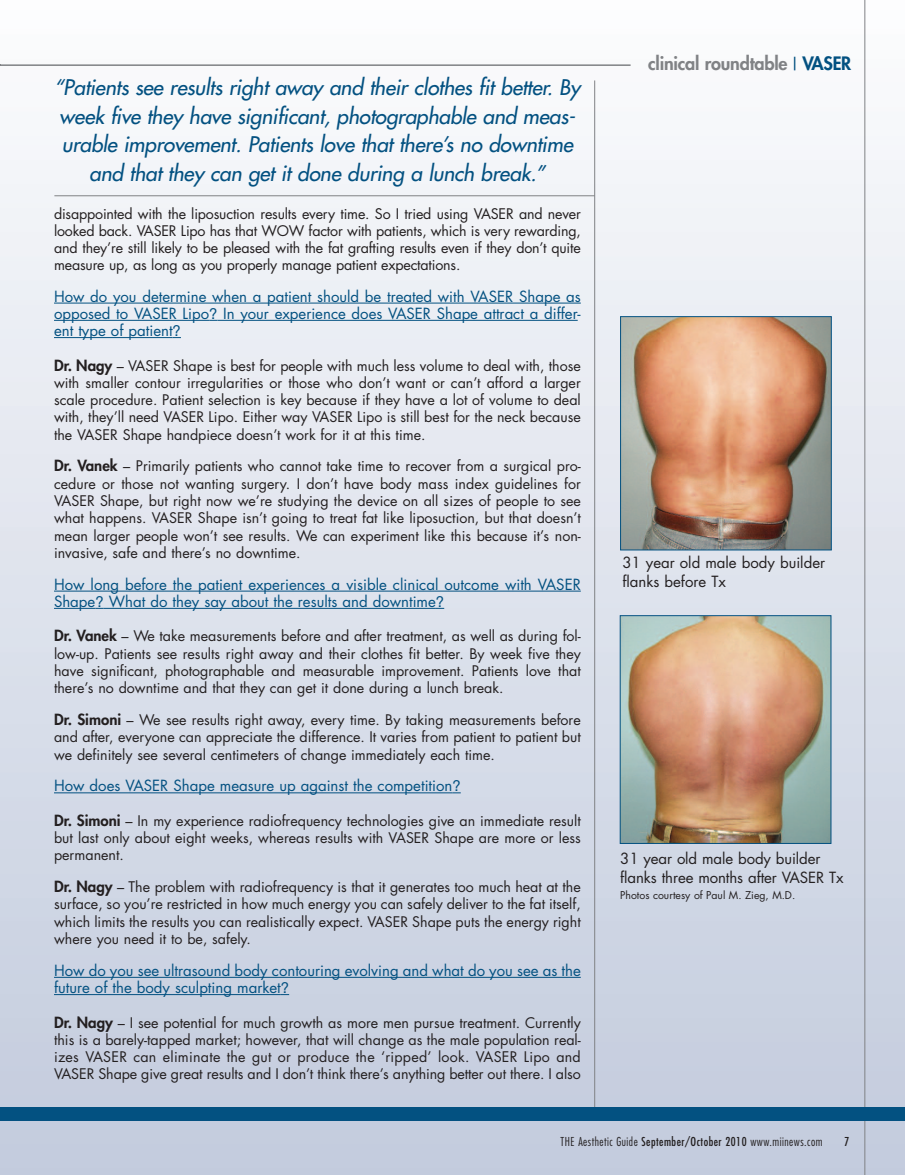
<style>
.page{position:relative;width:905px;height:1175px;background:#fff}
.page>*{position:absolute;margin:0;border:0;box-sizing:border-box;transform-origin:0 0}
.t1{font:italic 21px/28.5px "Futura";letter-spacing:-.01em;color:#035181;text-align:center}
.t2{font:800 18px "Futura";letter-spacing:-.01em;color:#808285}
.t3{font:15px/17.2px "Futura";color:#035181}
.t4{font:15px/19.6px "Futura";letter-spacing:-.005em;color:#231f20}
.t5{font:14.25px/17.2px "Futura";color:#231f20;text-align:justify}
.t6{font:300 condensed 12px "Futura";letter-spacing:.04em;color:#231f20}
.t7{font:condensed 12px "Futura";color:#231f20}
.t8{font:10.5px "Futura";color:#231f20}
.s1{font-family:"Helvetica Neue"}
.s2{font-weight:800;font-size:15px}
.s3{font-family:"Helvetica";font-weight:400;color:#035181}
.s4{color:#035181}
.s5{font-weight:400}
</style>
<div class="page">
<img style="left:0;top:0;width:904px;height:1174px">
<hr style="left:864px;top:0;width:1px;height:1174px;background:#808285">
<hr style="left:594px;top:80px;width:1px;height:1029px;background:#808285">
<hr style="left:0;top:64px;width:630px;height:2px;background:#808285">
<hr style="left:54px;top:195px;width:540px;height:1px;background:#808285">
<div style="left:0;top:1107px;width:904px;height:13px;background:#035181"></div>
<hr style="left:54px;top:303px;width:526px;height:1px;background:#035181">
<hr style="left:54px;top:320px;width:155px;height:1px;background:#035181">
<hr style="left:217px;top:320px;width:360px;height:1px;background:#035181">
<hr style="left:54px;top:337px;width:119px;height:1px;background:#035181">
<hr style="left:54px;top:590px;width:526px;height:1px;background:#035181">
<hr style="left:54px;top:608px;width:41px;height:1px;background:#035181">
<hr style="left:104px;top:608px;width:332px;height:1px;background:#035181">
<hr style="left:54px;top:792px;width:398px;height:1px;background:#035181">
<hr style="left:54px;top:977px;width:526px;height:1px;background:#035181">
<hr style="left:54px;top:994px;width:227px;height:1px;background:#035181">
<img style="left:622px;top:318px;width:207px;height:230px">
<div style="left:620px;top:316px;width:211px;height:234px;border:1px solid #035181"></div>
<img style="left:621px;top:617px;width:208px;height:224px">
<div style="left:619px;top:615px;width:212px;height:228px;border:1px solid #035181"></div>
<h1 class="t1" style="left:54px;top:75px;width:527px">“Patients see results right away and their clothes fit better. By week five they have significant, photographable and meas&shy;urable improvement. Patients love that there’s no downtime and that they can get it done during a lunch break.”</h1>
<p class="t5" style="left:54px;top:206px;width:528px">disappointed with the liposuction results every time. So I tried using VASER and never looked back. VASER Lipo has that WOW factor with patients, which is very rewarding, and they’re still likely to be pleased with the fat grafting results even if they don’t quite measure up, as long as you properly manage patient expectations.</p>
<p class="t3" style="left:54px;top:289px;width:528px;text-align:justify">How do you determine when a patient should be treated with VASER Shape as opposed to VASER Lipo<span class="s1">?</span> In your experience does VASER Shape attract a differ&shy;ent type of patient<span class="s1">?</span></p>
<p class="t5" style="left:54px;top:358px;width:528px"><span class="s2">Dr. Nagy</span> – VASER Shape is best for people with much less volume to deal with, those with smaller contour irregularities or those who don’t want or can’t afford a larger scale procedure. Patient selection is key because if they have a lot of volume to deal with, they’ll need VASER Lipo. Either way VASER Lipo is still best for the neck because the VASER Shape handpiece doesn’t work for it at this time.</p>
<p class="t5" style="left:54px;top:459px;width:528px"><span class="s2">Dr. Vanek</span> – Primarily patients who cannot take time to recover from a surgical pro&shy;cedure or those not wanting surgery. I don’t have body mass index guidelines for VASER Shape, but right now we’re studying the device on all sizes of people to see what happens. VASER Shape isn’t going to treat fat like liposuction, but that doesn’t mean larger people won’t see results. We can experiment like this because it’s non&shy;invasive, safe and there’s no downtime.</p>
<p class="t3" style="left:54px;top:577px;width:528px">How long before the patient experiences a visible clinical outcome with VASER<br>Shape<span class="s1">?</span> What do they say about the results and downtime<span class="s1">?</span></p>
<p class="t5" style="left:54px;top:628px;width:528px"><span class="s2">Dr. Vanek</span> – We take measurements before and after treatment, as well as during fol&shy;low-up. Patients see results right away and their clothes fit better. By week five they have significant, photographable and measurable improvement. Patients love that there’s no downtime and that they can get it done during a lunch break.</p>
<p class="t5" style="left:54px;top:712px;width:528px"><span class="s2">Dr. Simoni</span> – We see results right away, every time. By taking measurements before and after, everyone can appreciate the difference. It varies from patient to patient but we definitely see several centimeters of change immediately each time.</p>
<p class="t3" style="left:54px;top:778px;width:408px">How does VASER Shape measure up against the competition<span class="s1">?</span></p>
<p class="t5" style="left:54px;top:813px;width:528px"><span class="s2">Dr. Simoni</span> – In my experience radiofrequency technologies give an immediate result but last only about eight weeks, whereas results with VASER Shape are more or less permanent.</p>
<p class="t5" style="left:54px;top:879px;width:528px"><span class="s2">Dr. Nagy</span> – The problem with radiofrequency is that it generates too much heat at the surface, so you’re restricted in how much energy you can safely deliver to the fat itself, which limits the results you can realistically expect. VASER Shape puts the energy right where you need it to be, safely.</p>
<p class="t3" style="left:54px;top:963px;width:528px">How do you see ultrasound body contouring evolving and what do you see as the future of the body sculpting market<span class="s1">?</span></p>
<p class="t5" style="left:54px;top:1015px;width:528px"><span class="s2">Dr. Nagy</span> – I see potential for much growth as more men pursue treatment. Currently this is a barely-tapped market; however, that will change as the male population real&shy;izes VASER can eliminate the gut or produce the ‘ripped’ look. VASER Lipo and VASER Shape give great results and I don’t think there’s anything better out there. I also</p>
<p class="t2" style="left:648px;top:55px;width:204px">clinical roundtable <span class="s3">|</span> <span class="s4">VASER</span></p>
<p class="t4" style="left:622px;top:553px;width:204px">31 year old male body builder flanks before Tx</p>
<p class="t4" style="left:620px;top:849px;width:225px">31 year old male body builder flanks three months after VASER Tx</p>
<p class="t8" style="left:620px;top:890px;width:176px">Photos courtesy of Paul M. Zieg, M.D.</p>
<p class="t6" style="left:560px;top:1136px;width:263px">THE Aesthetic Guide <span class="s5">September/October 2010</span> www.miinews.com</p>
<p class="t7" style="left:844px;top:1135px;width:6px">7</p>
</div>
